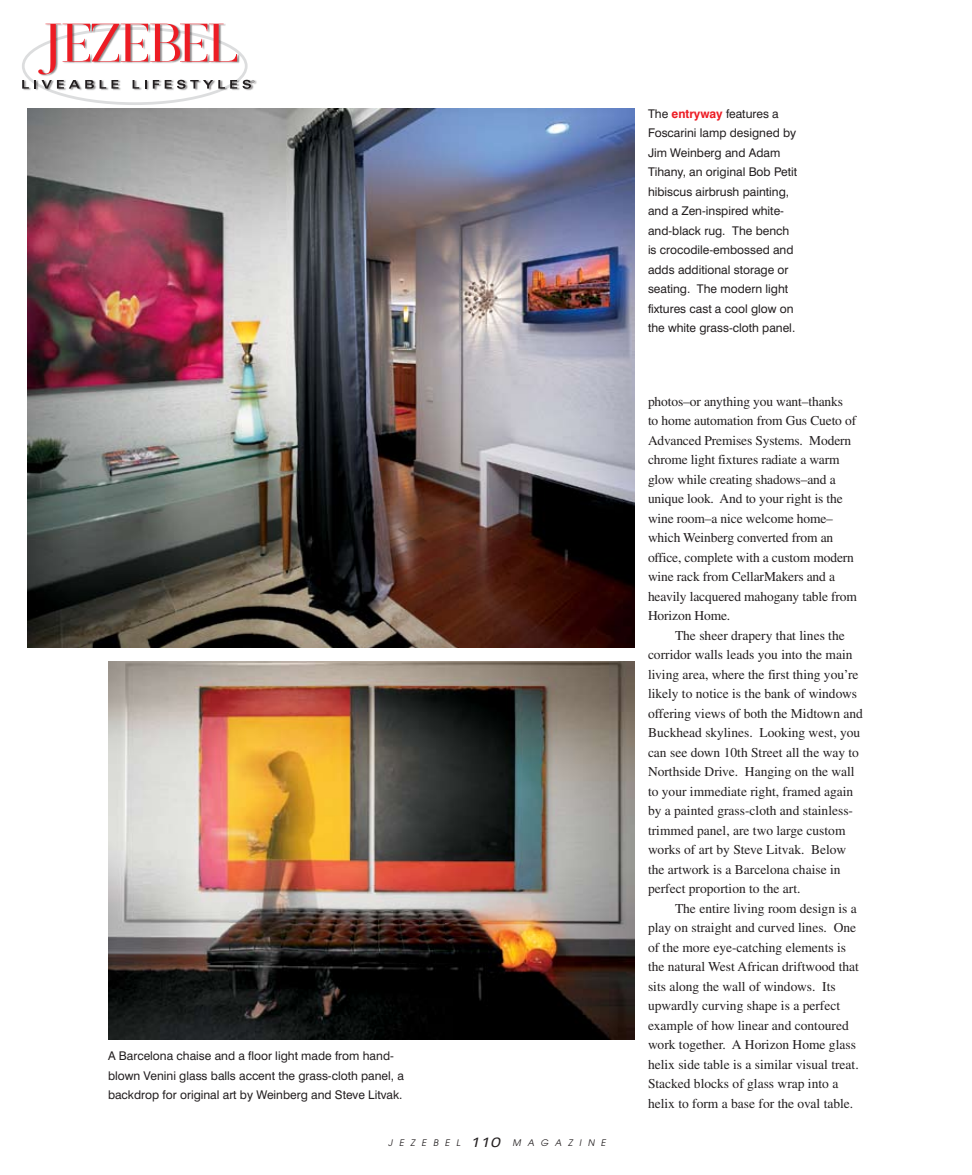
<style>
.page{position:relative;width:972px;height:1175px;background:#fff}
.page>*{position:absolute;margin:0;border:0;box-sizing:border-box;transform-origin:0 0}
.t1{font:13.5px/19.5px "Times";color:#231f20}
.t2{font:italic expanded 13.5px "Univers";color:#231f20}
.t3{font:12px/19.5px "Swiss 721 BT";color:#231f20}
.t4{font:italic 9px "Avant Garde";letter-spacing:.735em;color:#231f20}
.s1{font-weight:700;color:#ed1c24}
</style>
<div class="page">
<img style="left:27px;top:108px;width:607px;height:539px">
<img style="left:108px;top:662px;width:526px;height:378px">
<svg style="left:23px;top:29px;width:223px;height:75px"></svg>
<div style="left:14px;top:10px;width:243px;height:86px;background:#231f20;opacity:.5"></div>
<svg style="left:38px;top:24px;width:199px;height:50px"></svg>
<svg style="left:22px;top:80px;width:14px;height:9px"></svg>
<svg style="left:42px;top:80px;width:52px;height:9px"></svg>
<svg style="left:100px;top:80px;width:18px;height:9px"></svg>
<svg style="left:133px;top:80px;width:6px;height:9px"></svg>
<svg style="left:145px;top:80px;width:2px;height:9px"></svg>
<svg style="left:153px;top:80px;width:6px;height:9px"></svg>
<svg style="left:165px;top:80px;width:72px;height:9px"></svg>
<svg style="left:243px;top:80px;width:11px;height:9px"></svg>
<p class="t3" style="left:108px;top:1046px;width:298px">A Barcelona chaise and a floor light made from hand&shy;blown Venini glass balls accent the grass-cloth panel, a backdrop for original art by Weinberg and Steve Litvak.</p>
<p class="t2" style="left:470px;top:1133px;width:31px">110</p>
<p class="t4" style="left:388px;top:1136px;width:74px">JEZEBEL</p>
<p class="t4" style="left:513px;top:1136px;width:95px">MAGAZINE</p>
<p class="t3" style="left:648px;top:104px;width:151px">The <span class="s1">entryway</span> features a<br>Foscarini lamp designed by<br>Jim Weinberg and Adam<br>Tihany, an original Bob Petit hibiscus airbrush painting, and a Zen-inspired white&shy;and-black rug. The bench is crocodile-embossed and adds additional storage or seating. The modern light fixtures cast a cool glow on the white grass-cloth panel.</p>
<p class="t1" style="left:648px;top:391px;width:211px">photos–or anything you want–thanks<br>to home automation from Gus Cueto of Advanced Premises Systems. Modern chrome light fixtures radiate a warm glow while creating shadows–and a unique look. And to your right is the wine room–a nice welcome home– which Weinberg converted from an office, complete with a custom modern wine rack from CellarMakers and a heavily lacquered mahogany table from Horizon Home.</p>
<p class="t1" style="left:648px;top:625px;width:216px;text-indent:27px">The sheer drapery that lines the corridor walls leads you into the main living area, where the first thing you’re likely to notice is the bank of windows offering views of both the Midtown and Buckhead skylines. Looking west, you can see down 10th Street all the way to Northside Drive. Hanging on the wall to your immediate right, framed again by a painted grass-cloth and stainless&shy;trimmed panel, are two large custom works of art by Steve Litvak. Below the artwork is a Barcelona chaise in perfect proportion to the art.</p>
<p class="t1" style="left:648px;top:898px;width:212px;text-indent:27px">The entire living room design is a play on straight and curved lines. One of the more eye-catching elements is the natural West African driftwood that sits along the wall of windows. Its upwardly curving shape is a perfect example of how linear and contoured work together. A Horizon Home glass helix side table is a similar visual treat.<br>Stacked blocks of glass wrap into a helix to form a base for the oval table.</p>
</div>
